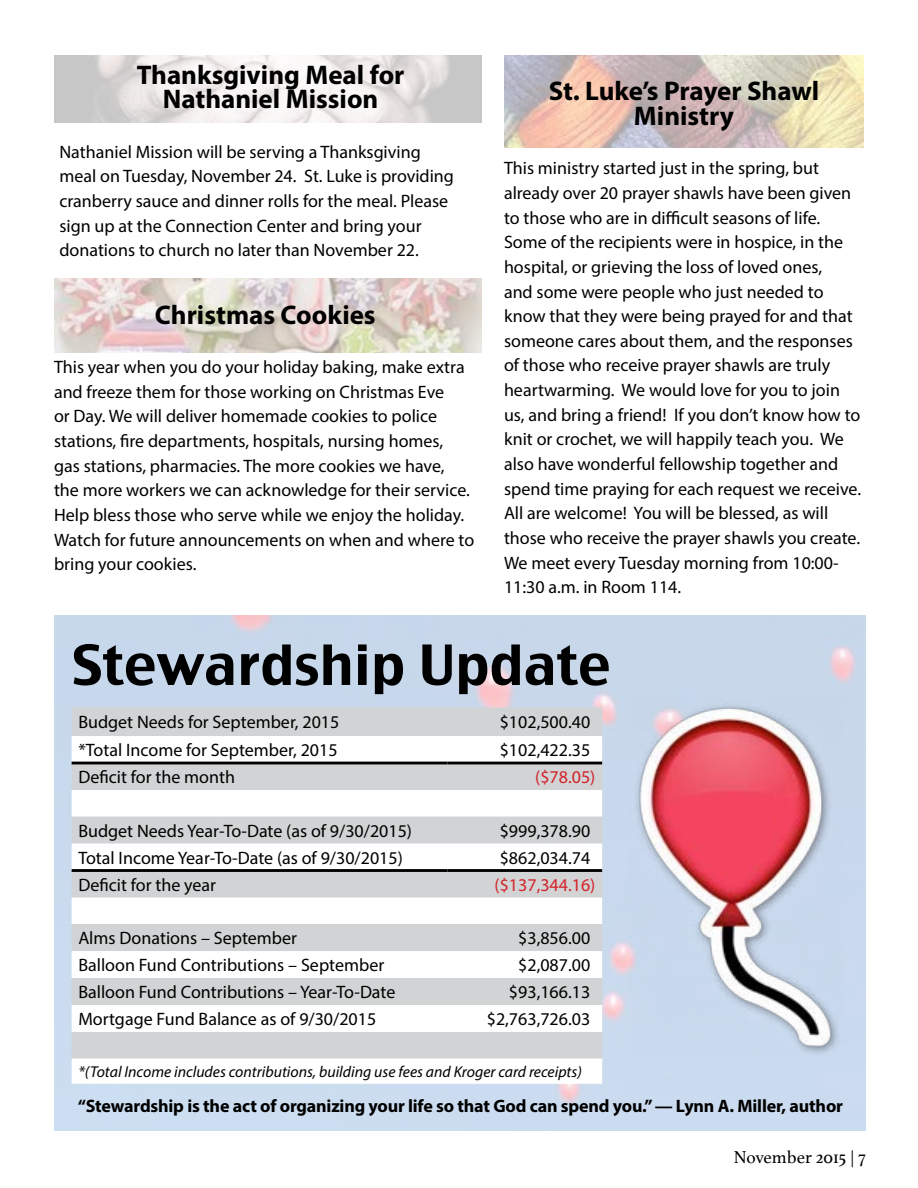
<style>
.page{position:relative;width:918px;height:1188px;background:#fff}
.page>*{position:absolute;margin:0;border:0;box-sizing:border-box;transform-origin:0 0}
.t1{font:54px "Charcoal CY";color:#000}
.t2{font:700 27px/24.6px "Myriad Pro";color:#000;text-align:center}
.t3{font:18px/24.6px "Myriad Pro";color:#000}
.t4{font:700 18px "Myriad Pro";letter-spacing:-.01em;color:#000}
.t5{font:18px "Myriad Pro";color:#d2232a}
.t6{font:18px "Athelas";color:#000}
.t7{font:italic 15.75px "Myriad Pro";color:#000}
.s1{color:#d1d3d4}
.s2{color:#fff}
</style>
<div class="page">
<img style="left:54px;top:55px;width:428px;height:68px">
<img style="left:504px;top:55px;width:360px;height:93px">
<img style="left:54px;top:279px;width:428px;height:74px">
<div style="left:72px;top:707px;width:530px;height:29px;background:#d1d3d4"></div>
<svg style="left:72px;top:761px;width:530px;height:323px"></svg>
<hr style="left:72px;top:762px;width:375px;height:2px;background:#000">
<hr style="left:447px;top:762px;width:155px;height:2px;background:#000">
<hr style="left:72px;top:869px;width:375px;height:3px;background:#000">
<hr style="left:447px;top:869px;width:155px;height:3px;background:#000">
<img style="left:630px;top:699px;width:214px;height:360px">
<h2 class="t2" style="left:137px;top:61px;width:269px">Thanksgiving Meal for<br>Nathaniel Mission</h2>
<p class="t3" style="left:59px;top:139px;width:396px">Nathaniel Mission will be serving a Thanksgiving meal on Tuesday, November 24. St. Luke is providing cranberry sauce and dinner rolls for the meal. Please sign up at the Connection Center and bring your donations to church no later than November 22.</p>
<h2 class="t2" style="left:155px;top:302px;width:222px">Christmas Cookies</h2>
<p class="t3" style="left:54px;top:355px;width:422px">This year when you do your holiday baking, make extra and freeze them for those working on Christmas Eve<br>or Day. We will deliver homemade cookies to police stations, fire departments, hospitals, nursing homes,<br>gas stations, pharmacies. The more cookies we have,<br>the more workers we can acknowledge for their service.<br>Help bless those who serve while we enjoy the holiday.<br>Watch for future announcements on when and where to bring your cookies.</p>
<h2 class="t2" style="left:549px;top:78px;width:272px">St. Luke’s Prayer Shawl<br>Ministry</h2>
<p class="t3" style="left:504px;top:156px;width:359px">This ministry started just in the spring, but already over 20 prayer shawls have been given to those who are in difficult seasons of life.<br>Some of the recipients were in hospice, in the hospital, or grieving the loss of loved ones,<br>and some were people who just needed to know that they were being prayed for and that someone cares about them, and the responses of those who receive prayer shawls are truly heartwarming. We would love for you to join us, and bring a friend! If you don’t know how to knit or crochet, we will happily teach you. We also have wonderful fellowship together and spend time praying for each request we receive.<br>All are welcome! You will be blessed, as will those who receive the prayer shawls you create.<br>We meet every Tuesday morning from 10:00- 11:30 a.m. in Room 114.</p>
<h1 class="t1" style="left:72px;top:631px;width:541px">Stewardship Update</h1>
<p class="t3" style="left:78px;top:709px;width:263px">Budget Needs for September, 2015</p>
<p class="t3" style="left:500px;top:709px;width:97px">$102,500.40<span class="s1">)</span></p>
<p class="t3" style="left:78px;top:738px;width:261px">*Total Income for September, 2015</p>
<p class="t3" style="left:500px;top:738px;width:97px">$102,422.35<span class="s2">)</span></p>
<p class="t3" style="left:78px;top:765px;width:158px">Deficit for the month</p>
<p class="t5" style="left:535px;top:766px;width:62px">($78.05)</p>
<p class="t3" style="left:78px;top:818px;width:335px">Budget Needs Year-To-Date (as of 9/30/2015)</p>
<p class="t3" style="left:500px;top:818px;width:97px">$999,378.90<span class="s1">)</span></p>
<p class="t3" style="left:78px;top:845px;width:326px">Total Income Year-To-Date (as of 9/30/2015)</p>
<p class="t3" style="left:500px;top:845px;width:97px">$862,034.74<span class="s2">)</span></p>
<p class="t3" style="left:78px;top:872px;width:139px">Deficit for the year</p>
<p class="t5" style="left:495px;top:874px;width:102px">($137,344.16)</p>
<p class="t3" style="left:78px;top:926px;width:220px">Alms Donations – September</p>
<p class="t3" style="left:518px;top:926px;width:79px">$3,856.00<span class="s1">)</span></p>
<p class="t3" style="left:78px;top:953px;width:307px">Balloon Fund Contributions – September</p>
<p class="t3" style="left:518px;top:953px;width:79px">$2,087.00<span class="s2">)</span></p>
<p class="t3" style="left:78px;top:980px;width:319px">Balloon Fund Contributions – Year-To-Date</p>
<p class="t3" style="left:509px;top:980px;width:88px">$93,166.13<span class="s1">)</span></p>
<p class="t3" style="left:78px;top:1007px;width:299px">Mortgage Fund Balance as of 9/30/2015</p>
<p class="t3" style="left:487px;top:1007px;width:110px">$2,763,726.03<span class="s2">)</span></p>
<p class="t7" style="left:78px;top:1062px;width:505px">*(Total Income includes contributions, building use fees and Kroger card receipts)</p>
<p class="t4" style="left:78px;top:1094px;width:767px">“Stewardship is the act of organizing your life so that God can spend you.” — Lynn A. Miller, author</p>
<p class="t6" style="left:734px;top:1143px;width:133px">November 2015 | 7</p>
</div>
